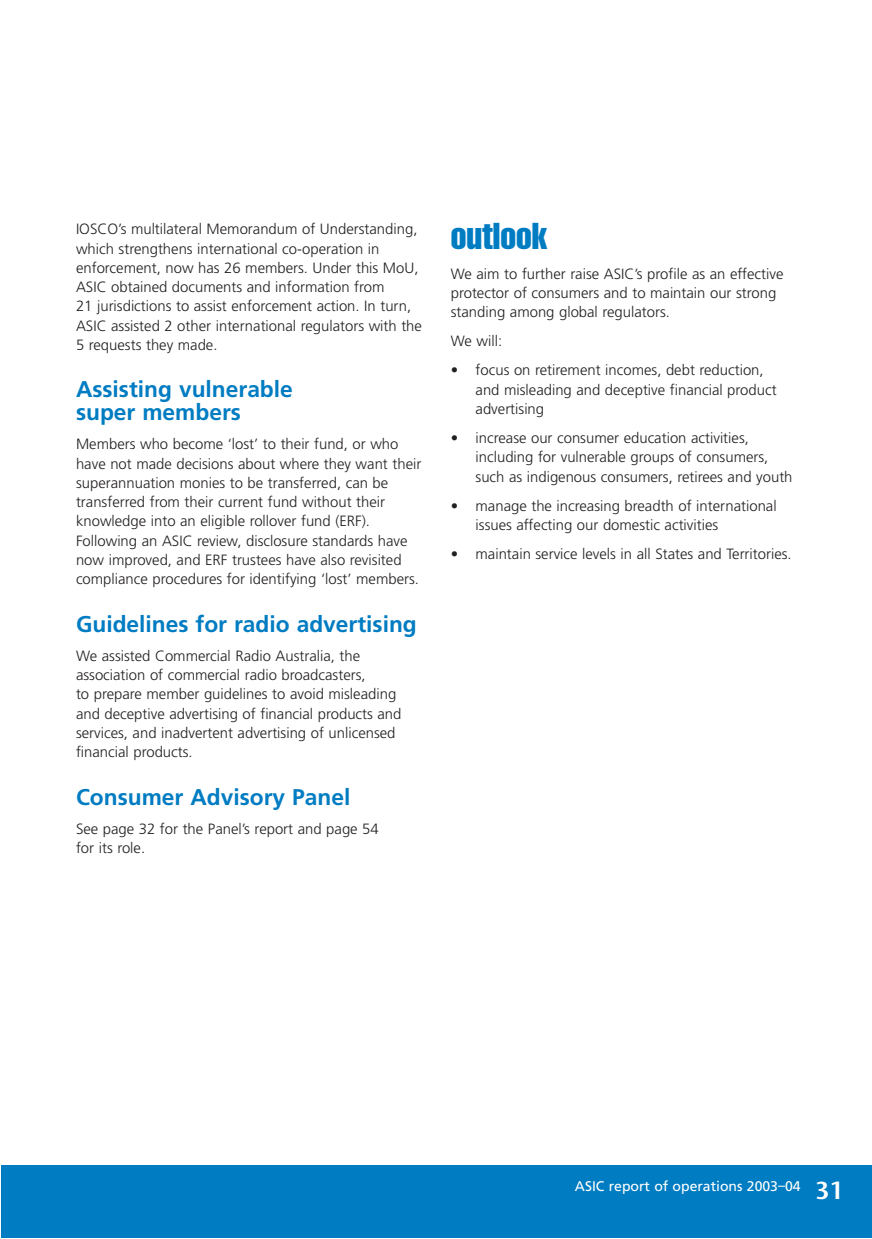
<style>
.page{position:relative;width:872px;height:1239px;background:#fff}
.page>*{position:absolute;margin:0;border:0;box-sizing:border-box;transform-origin:0 0}
.t1{font:extra-condensed 36.75px "Helvetica";color:#007cc2}
.t2{font:600 24.5px "Stone Sans";color:#fff}
.t3{font:700 22.75px/22.8px "Frutiger";color:#007cc2}
.t4{font:300 14.88px/19.2px "Frutiger";color:#231f20}
.t5{font:14px "Frutiger";color:#fff}
</style>
<div class="page">
<div style="left:2px;top:1166px;width:870px;height:72px;background:#007cc2"></div>
<p class="t4" style="left:76px;top:221px;width:347px">IOSCO’s multilateral Memorandum of Understanding, which strengthens international co-operation in enforcement, now has 26 members. Under this MoU, ASIC obtained documents and information from<br>21 jurisdictions to assist enforcement action. In turn, ASIC assisted 2 other international regulators with the 5 requests they made.</p>
<h3 class="t3" style="left:76px;top:380px;width:218px">Assisting vulnerable super members</h3>
<p class="t4" style="left:76px;top:436px;width:347px">Members who become ‘lost’ to their fund, or who have not made decisions about where they want their superannuation monies to be transferred, can be transferred from their current fund without their knowledge into an eligible rollover fund (ERF).<br>Following an ASIC review, disclosure standards have now improved, and ERF trustees have also revisited compliance procedures for identifying ‘lost’ members.</p>
<h3 class="t3" style="left:76px;top:614px;width:342px">Guidelines for radio advertising</h3>
<p class="t4" style="left:76px;top:647px;width:327px">We assisted Commercial Radio Australia, the association of commercial radio broadcasters,<br>to prepare member guidelines to avoid misleading and deceptive advertising of financial products and services, and inadvertent advertising of unlicensed financial products.</p>
<h3 class="t3" style="left:76px;top:787px;width:276px">Consumer Advisory Panel</h3>
<p class="t4" style="left:76px;top:820px;width:304px">See page 32 for the Panel’s report and page 54 for its role.</p>
<h1 class="t1" style="left:451px;top:223px;width:98px">outlook</h1>
<p class="t4" style="left:451px;top:265px;width:334px">We aim to further raise ASIC’s profile as an effective protector of consumers and to maintain our strong standing among global regulators.</p>
<p class="t4" style="left:451px;top:333px;width:53px">We will:</p>
<p class="t4" style="left:475px;top:362px;width:302px;text-indent:-25px">• focus on retirement incomes, debt reduction, and misleading and deceptive financial product advertising</p>
<p class="t4" style="left:475px;top:429px;width:318px;text-indent:-25px">• increase our consumer education activities, including for vulnerable groups of consumers, such as indigenous consumers, retirees and youth</p>
<p class="t4" style="left:475px;top:497px;width:302px;text-indent:-25px">• manage the increasing breadth of international issues affecting our domestic activities</p>
<p class="t4" style="left:451px;top:546px;width:342px">• maintain service levels in all States and Territories.</p>
<p class="t5" style="left:575px;top:1181px;width:227px">ASIC report of operations 2003–04</p>
<h2 class="t2" style="left:815px;top:1181px;width:30px">31</h2>
</div>
